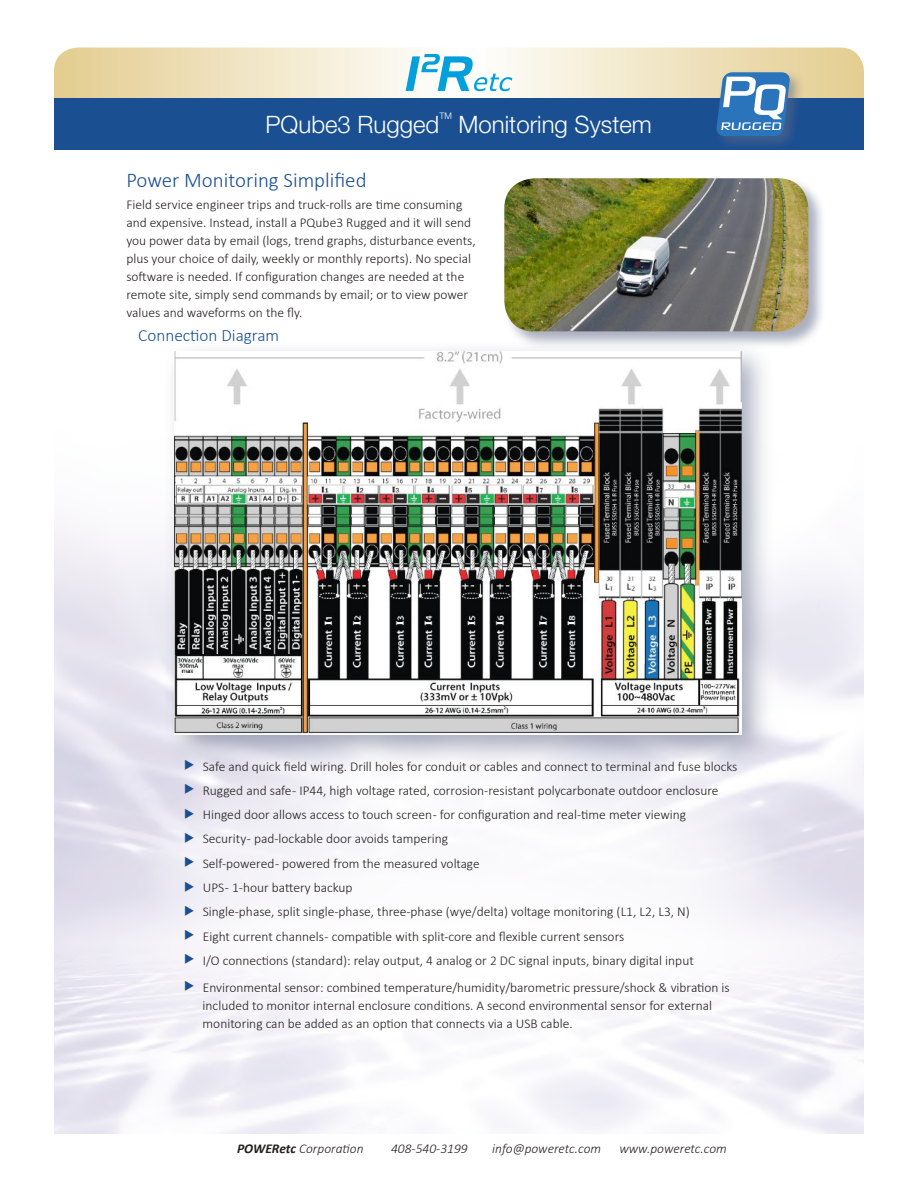
<style>
.page{position:relative;width:918px;height:1188px;background:#fff}
.page>*{position:absolute;margin:0;border:0;box-sizing:border-box;transform-origin:0 0}
.t1{font:300 24px "Helvetica Neue LT Std";color:#fff}
.t2{font:300 21px "Calibri";color:#1a4f92}
.t3{font:300 17.25px "Calibri";color:#1a4f92}
.t4{font:300 13.5px/18px "Calibri";color:#241f1f}
.t5{font:italic 300 13.5px "Calibri";color:#241f1f}
.t6{font:300 9px "Helvetica Neue LT Std";color:#fff}
.s1{color:#1a4f92}
.s2{font-size:13.2px}
.s3{font-weight:700}
</style>
<div class="page">
<div style="left:54px;top:98px;width:810px;height:52px;background:#1a4f92"></div>
<div style="left:713px;top:69px;width:92px;height:83px;background:#636b87;opacity:.54"></div>
<svg style="left:54px;top:48px;width:810px;height:88px"></svg>
<div style="left:503px;top:177px;width:324px;height:172px;background:#636b87;opacity:.53"></div>
<img style="left:504px;top:178px;width:304px;height:153px">
<div style="left:164px;top:340px;width:609px;height:427px;background:#636b87;opacity:.53"></div>
<img style="left:175px;top:351px;width:566px;height:384px">
<h1 class="t1" style="left:266px;top:110px;width:175px">PQube3 Rugged</h1>
<p class="t6" style="left:439px;top:111px;width:14px">TM</p>
<h1 class="t1" style="left:459px;top:110px;width:195px">Monitoring System</h1>
<h2 class="t2" style="left:126px;top:167px;width:242px">Power Monitoring Simplified</h2>
<p class="t4" style="left:126px;top:195px;width:351px">Field service engineer trips and truck-rolls are time consuming and expensive. Instead, install a PQube3 Rugged and it will send you power data by email (logs, trend graphs, disturbance events, plus your choice of daily, weekly or monthly reports). No special software is needed. If configuration changes are needed at the remote site, simply send commands by email; or to view power values and waveforms on the fly.</p>
<p class="t3" style="left:138px;top:325px;width:143px">Connection Diagram</p>
<p class="t4" style="left:184px;top:757px;width:555px"><span class="s1">◆</span> Safe and quick field wiring. Drill holes for conduit or cables and connect to terminal and fuse blocks</p>
<p class="t4" style="left:184px;top:781px;width:536px"><span class="s1">◆</span> Rugged and safe - IP44, high voltage rated, corrosion-resistant polycarbonate outdoor enclosure</p>
<p class="t4" style="left:184px;top:806px;width:503px"><span class="s1">◆</span> Hinged door allows access to touch screen - for configuration and real-time meter viewing</p>
<p class="t4" style="left:184px;top:830px;width:265px"><span class="s1">◆</span> Security - pad-lockable door avoids tampering</p>
<p class="t4" style="left:184px;top:854px;width:297px"><span class="s1">◆</span> Self-powered - powered from the measured vol<span class="s2">tage</span></p>
<p class="t4" style="left:184px;top:878px;width:170px"><span class="s1">◆</span> UPS - 1-hour battery backup</p>
<p class="t4" style="left:184px;top:903px;width:507px"><span class="s1">◆</span> Single-phase, split single-phase, three-phase (wye/delta) voltage monitoring (L1, L2, L3, N)</p>
<p class="t4" style="left:184px;top:927px;width:441px"><span class="s1">◆</span> Eight current channels - compatible with split-core and flexible current sensors</p>
<p class="t4" style="left:184px;top:951px;width:511px"><span class="s1">◆</span> I/O connections (standard): relay output, 4 analog or 2 DC signal inputs, binary digital input</p>
<p class="t4" style="left:203px;top:978px;width:529px;text-indent:-18px"><span class="s1">◆</span> Environmental sensor: combined temperature/humidity/barometric pressure/shock &amp; vibration is included to monitor internal enclosure conditions. A second environmental sensor for external monitoring can be added as an option that connects via a USB cable.</p>
<p class="t5" style="left:237px;top:1140px;width:128px"><span class="s3">POWERetc</span> Corporation</p>
<p class="t5" style="left:391px;top:1140px;width:78px">408-540-3199</p>
<p class="t5" style="left:492px;top:1140px;width:110px">info@poweretc.com</p>
<p class="t5" style="left:619px;top:1140px;width:109px">www.poweretc.com</p>
</div>
